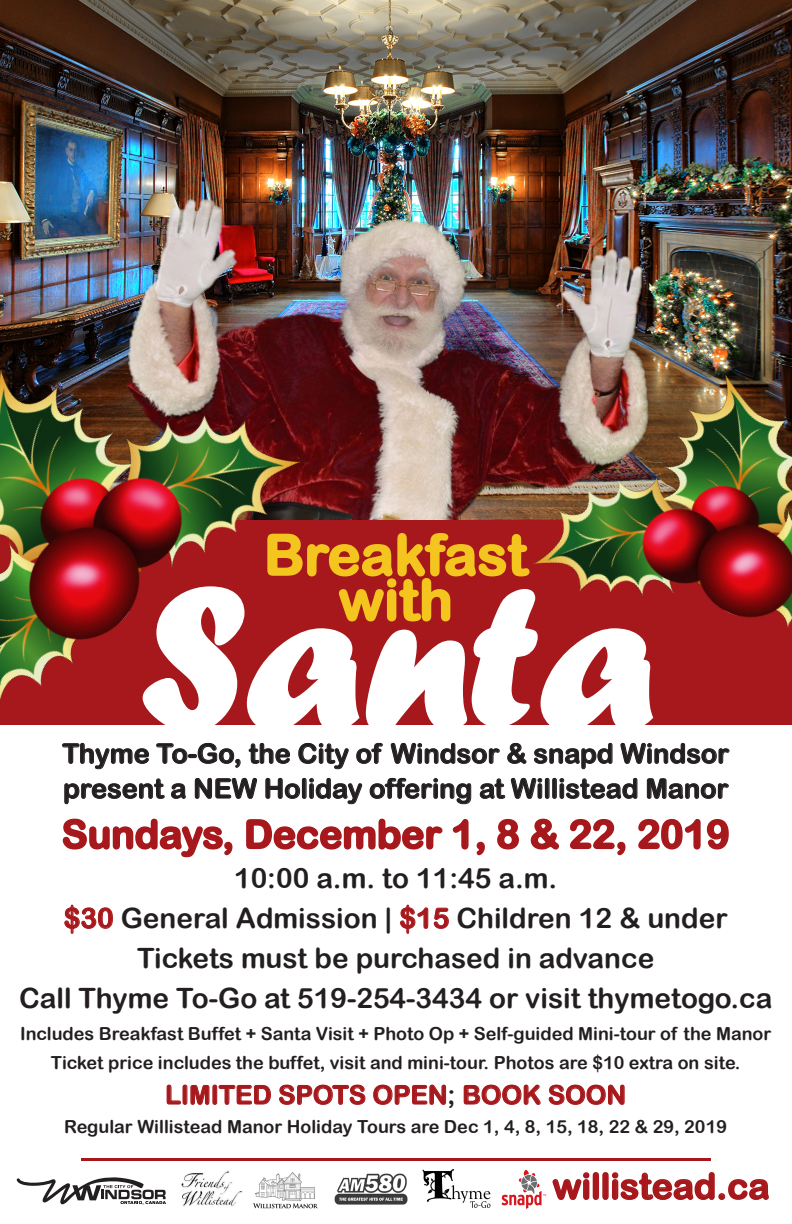
<style>
.page{position:relative;width:792px;height:1224px;background:#fff}
.page>*{position:absolute;margin:0;border:0;box-sizing:border-box;transform-origin:0 0}
.t1{font:206px "Forte";color:#fff}
.t2{font:56px/45px "Arial Rounded MT Bold";color:#f3c51e;text-align:center}
.t3{font:39px "Arial Rounded MT Bold";color:#a7181c}
.t4{font:35.5px "Arial Rounded MT Bold";color:#a7181c}
.t5{font:28px/40px "Arial Rounded MT Bold";color:#231f20;text-align:center}
.t6{font:27px/35px "Arial Rounded MT Bold";color:#231f20}
.t7{font:26px "Arial Rounded MT Bold";color:#a7181c}
.t8{font:18px/29px "Arial Rounded MT Bold";color:#231f20;text-align:center}
.s1{color:#a7181c}
.s2{color:#231f20}
</style>
<div class="page">
<img style="left:2px;top:3px;width:789px;height:1206px">
<h2 class="t2" style="left:264px;top:532px;width:265px">Breakfast with</h2>
<h1 class="t1" style="left:140px;top:538px;width:514px">Santa</h1>
<h3 class="t6" style="left:62px;top:736px;width:668px">Thyme To-Go, the City of Windsor &amp; snapd Windsor present a NEW Holiday offering at Willistead Manor</h3>
<h3 class="t3" style="left:62px;top:811px;width:670px">Sundays, December 1, 8 &amp; 22, 2019</h3>
<h3 class="t5" style="left:19px;top:858px;width:755px">10:00 a.m. to 11:45 a.m.<br><span class="s1">$30</span> General Admission | <span class="s1">$15</span> Children 12 &amp; under Tickets must be purchased in advance<br>Call Thyme To-Go at 519-254-3434 or visit thymetogo.ca</h3>
<p class="t8" style="left:20px;top:1019px;width:753px">Includes Breakfast Buffet + Santa Visit + Photo Op + Self-guided Mini-tour of the Manor<br>Ticket price includes the buffet, visit and mini-tour. Photos are $10 extra on site.</p>
<h3 class="t7" style="left:165px;top:1079px;width:462px">LIMITED SPOTS OPEN<span class="s2">;</span> BOOK SOON</h3>
<p class="t8" style="left:64px;top:1112px;width:664px">Regular Willistead Manor Holiday Tours are Dec 1, 4, 8, 15, 18, 22 &amp; 29, 2019</p>
<h3 class="t4" style="left:553px;top:1165px;width:219px">willistead.ca</h3>
</div>
